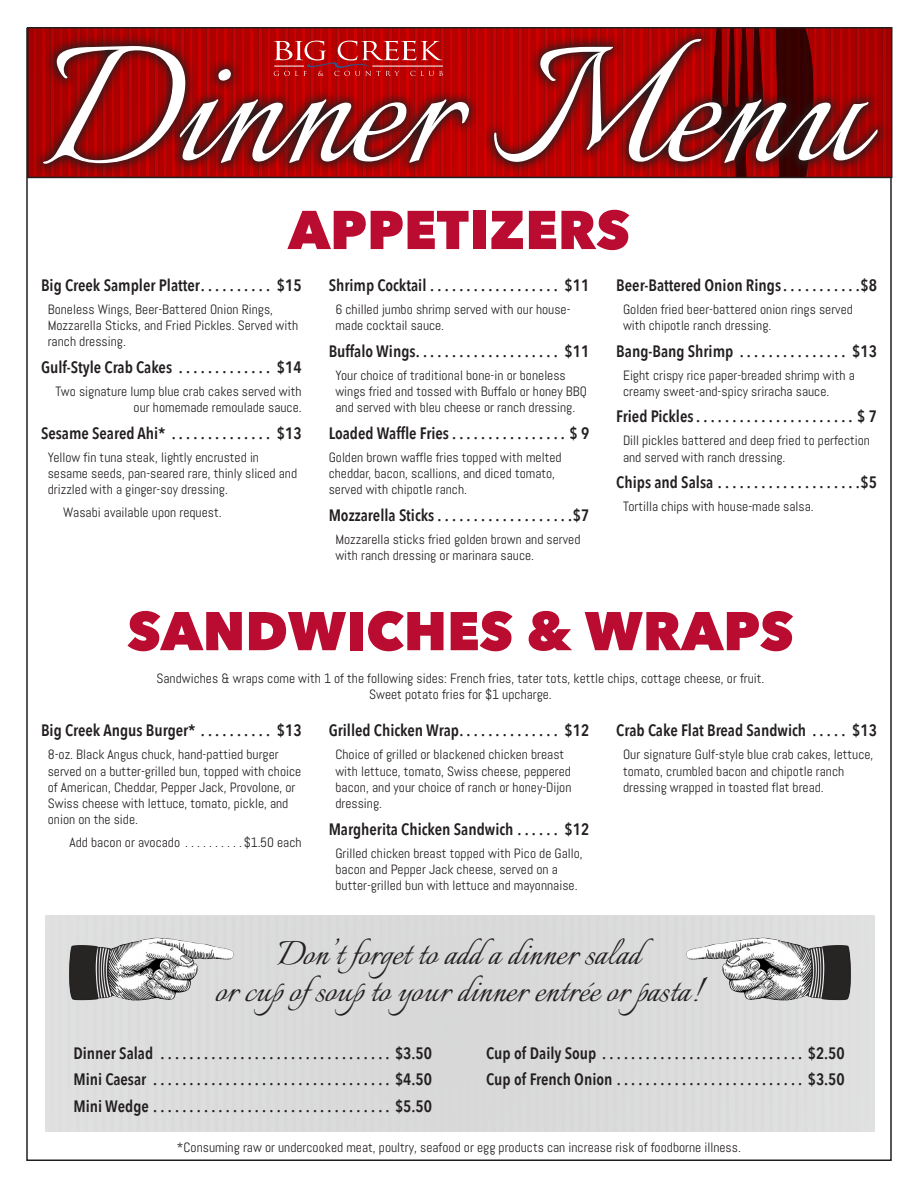
<style>
.page{position:relative;width:918px;height:1188px;background:#fff}
.page>*{position:absolute;margin:0;border:0;box-sizing:border-box;transform-origin:0 0}
.t1{font:207.3px "Italianno";color:#fff}
.t2{font:800 54px "Avenir Next";color:#ba0c30}
.t3{font:42px "Italianno";color:#231f20}
.t4{font:600 16.5px "Avenir Next Condensed";color:#231f20}
.t5{font:13.5px/16.2px "Abel";color:#231f20}
</style>
<div class="page">
<div style="left:45px;top:916px;width:830px;height:216px;background:#dadadb"></div>
<svg style="left:32px;top:27px;width:858px;height:149px;background:#870809"></svg>
<svg style="left:274px;top:41px;width:169px;height:35px;background:#c32b2c"></svg>
<img style="left:69px;top:937px;width:165px;height:64px">
<img style="left:686px;top:937px;width:165px;height:64px">
<p class="t1" style="left:43px;top:-6px;width:824px">Dinner Menu</p>
<p class="t2" style="left:288px;top:197px;width:343px">APPETIZERS</p>
<p class="t4" style="left:41px;top:271px;width:262px">Big Creek Sampler Platter . . . . . . . . . . $15</p>
<p class="t5" style="left:48px;top:301px;width:252px">Boneless Wings, Beer-Battered Onion Rings,<br>Mozzarella Sticks, and Fried Pickles. Served with ranch dressing.</p>
<p class="t4" style="left:41px;top:353px;width:262px">Gulf-Style Crab Cakes . . . . . . . . . . . . . $14</p>
<p class="t5" style="left:56px;top:383px;width:248px;text-align:right">Two signature lump blue crab cakes served with our homemade remoulade sauce.</p>
<p class="t4" style="left:41px;top:419px;width:262px">Sesame Seared Ahi* . . . . . . . . . . . . . . $13</p>
<p class="t5" style="left:48px;top:449px;width:251px">Yellow fin tuna steak, lightly encrusted in sesame seeds, pan-seared rare, thinly sliced and drizzled with a ginger-soy dressing.</p>
<p class="t5" style="left:63px;top:504px;width:160px">Wasabi available upon request.</p>
<p class="t4" style="left:329px;top:271px;width:262px">Shrimp Cocktail . . . . . . . . . . . . . . . . . . $11</p>
<p class="t5" style="left:335px;top:301px;width:237px">6 chilled jumbo shrimp served with our house&shy;made cocktail sauce.</p>
<p class="t4" style="left:329px;top:337px;width:262px">Buffalo Wings . . . . . . . . . . . . . . . . . . . . $11</p>
<p class="t5" style="left:335px;top:367px;width:253px">Your choice of traditional bone-in or boneless wings fried and tossed with Buffalo or honey BBQ and served with bleu cheese or ranch dressing.</p>
<p class="t4" style="left:329px;top:419px;width:262px">Loaded Waffle Fries . . . . . . . . . . . . . . . . $ 9</p>
<p class="t5" style="left:329px;top:449px;width:234px">Golden brown waffle fries topped with melted cheddar, bacon, scallions, and diced tomato, served with chipotle ranch.</p>
<p class="t4" style="left:329px;top:501px;width:262px">Mozzarella Sticks . . . . . . . . . . . . . . . . . . $7</p>
<p class="t5" style="left:335px;top:531px;width:247px">Mozzarella sticks fried golden brown and served with ranch dressing or marinara sauce.</p>
<p class="t4" style="left:616px;top:271px;width:262px">Beer-Battered Onion Rings . . . . . . . . . . $8</p>
<p class="t5" style="left:623px;top:301px;width:231px">Golden fried beer-battered onion rings served with chipotle ranch dressing.</p>
<p class="t4" style="left:616px;top:337px;width:262px">Bang-Bang Shrimp . . . . . . . . . . . . . . . $13</p>
<p class="t5" style="left:623px;top:367px;width:233px">Eight crispy rice paper-breaded shrimp with a creamy sweet-and-spicy sriracha sauce.</p>
<p class="t4" style="left:616px;top:402px;width:262px">Fried Pickles . . . . . . . . . . . . . . . . . . . . . . $ 7</p>
<p class="t5" style="left:623px;top:433px;width:249px">Dill pickles battered and deep fried to perfection and served with ranch dressing.</p>
<p class="t4" style="left:616px;top:468px;width:262px">Chips and Salsa . . . . . . . . . . . . . . . . . . . $5</p>
<p class="t5" style="left:623px;top:498px;width:192px">Tortilla chips with house-made salsa.</p>
<p class="t2" style="left:127px;top:598px;width:668px">SANDWICHES &amp; WRAPS</p>
<p class="t5" style="left:156px;top:670px;width:610px">Sandwiches &amp; wraps come with 1 of the following sides: French fries, tater tots, kettle chips, cottage cheese, or fruit.</p>
<p class="t5" style="left:369px;top:686px;width:184px">Sweet potato fries for $1 upcharge.</p>
<p class="t4" style="left:41px;top:716px;width:262px">Big Creek Angus Burger* . . . . . . . . . . $13</p>
<p class="t5" style="left:48px;top:747px;width:255px">8-oz. Black Angus chuck, hand-pattied burger served on a butter-grilled bun, topped with choice of American, Cheddar, Pepper Jack, Provolone, or Swiss cheese with lettuce, tomato, pickle, and onion on the side.</p>
<p class="t5" style="left:70px;top:834px;width:117px">Add bacon or avocado..........</p>
<p class="t5" style="left:244px;top:834px;width:59px">$1.50 each</p>
<p class="t4" style="left:329px;top:716px;width:262px">Grilled Chicken Wrap . . . . . . . . . . . . . . $12</p>
<p class="t5" style="left:335px;top:747px;width:238px">Choice of grilled or blackened chicken breast with lettuce, tomato, Swiss cheese, peppered bacon, and your choice of ranch or honey-Dijon dressing.</p>
<p class="t4" style="left:329px;top:815px;width:262px">Margherita Chicken Sandwich . . . . . . $12</p>
<p class="t5" style="left:335px;top:845px;width:249px">Grilled chicken breast topped with Pico de Gallo, bacon and Pepper Jack cheese, served on a butter-grilled bun with lettuce and mayonnaise.</p>
<p class="t4" style="left:616px;top:716px;width:191px">Crab Cake Flat Bread Sandwich</p>
<p class="t4" style="left:852px;top:716px;width:26px">$13</p>
<p class="t5" style="left:623px;top:747px;width:252px">Our signature Gulf-style blue crab cakes, lettuce, tomato, crumbled bacon and chipotle ranch dressing wrapped in toasted flat bread.</p>
<p class="t3" style="left:277px;top:931px;width:365px">Don’t forget to add a dinner salad</p>
<p class="t3" style="left:216px;top:968px;width:488px">or cup ofsoup to your dinner entrée or pasta!</p>
<p class="t4" style="left:73px;top:1039px;width:360px">Dinner Salad . . . . . . . . . . . . . . . . . . . . . . . . . . . . . . . . $3.50</p>
<p class="t4" style="left:73px;top:1065px;width:360px">Mini Caesar . . . . . . . . . . . . . . . . . . . . . . . . . . . . . . . . . $4.50</p>
<p class="t4" style="left:73px;top:1092px;width:360px">Mini Wedge . . . . . . . . . . . . . . . . . . . . . . . . . . . . . . . . . $5.50</p>
<p class="t4" style="left:486px;top:1039px;width:360px">Cup of Daily Soup . . . . . . . . . . . . . . . . . . . . . . . . . . . . $2.50</p>
<p class="t4" style="left:486px;top:1065px;width:360px">Cup of French Onion . . . . . . . . . . . . . . . . . . . . . . . . . . $3.50</p>
<p class="t5" style="left:177px;top:1139px;width:566px">*Consuming raw or undercooked meat, poultry, seafood or egg products can increase risk of foodborne illness.</p>
</div>
